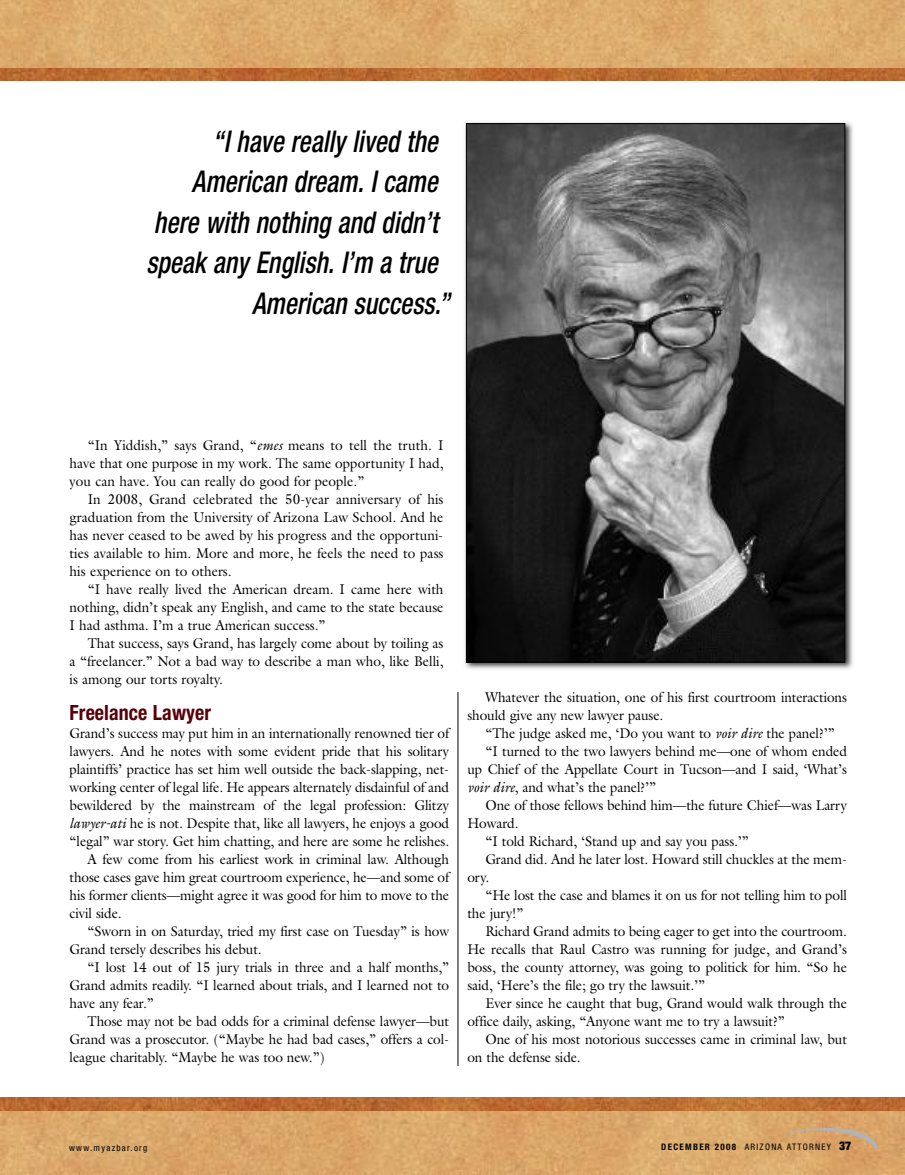
<style>
.page{position:relative;width:905px;height:1175px;background:#fff}
.page>*{position:absolute;margin:0;border:0;box-sizing:border-box;transform-origin:0 0}
.t1{font:italic 500 condensed 30px "Helvetica Neue";letter-spacing:.005em;color:#000;scale:.86 1}
.t2{font:700 condensed 21px "Helvetica Neue";letter-spacing:.005em;color:#58000a;scale:.95 1}
.t3{font:14.25px/18px "Galliard";letter-spacing:-.005em;color:#000;text-align:justify;scale:.95 1}
.t4{font:condensed 9px "Helvetica Neue";letter-spacing:.145em;color:#000}
.s1{font-style:italic}
.s2{font-weight:700}
.s3{font-weight:900;font-size:12px}
</style>
<div class="page">
<img style="left:0;top:1097px;width:904px;height:14px">
<img style="left:0;top:1111px;width:904px;height:63px">
<svg style="left:786px;top:1117px;width:94px;height:35px;background:#d5a46e"></svg>
<img style="left:0;top:67px;width:904px;height:13px">
<img style="left:0;top:0;width:904px;height:67px">
<hr style="left:457px;top:692px;width:1px;height:374px;background:#000">
<img style="left:465px;top:122px;width:388px;height:547px">
<img style="left:468px;top:125px;width:375px;height:535px">
<h1 class="t1" style="left:212px;top:130px;width:263px">“I have really lived the</h1>
<h1 class="t1" style="left:192px;top:171px;width:287px">American dream. I came</h1>
<h1 class="t1" style="left:154px;top:211px;width:332px">here with nothing and didn’t</h1>
<h1 class="t1" style="left:146px;top:252px;width:340px">speak any English. I’m a true</h1>
<h1 class="t1" style="left:252px;top:292px;width:231px">American success.”</h1>
<p class="t3" style="left:70px;top:436px;width:395px;text-indent:18px">“In Yiddish,” says Grand, “<span class="s1">emes</span> means to tell the truth. I have that one purpose in my work. The same opportunity I had, you can have. You can really do good for people.”</p>
<p class="t3" style="left:70px;top:490px;width:395px;text-indent:18px">In 2008, Grand celebrated the 50-year anniversary of his graduation from the University of Arizona Law School. And he has never ceased to be awed by his progress and the opportuni&shy;ties available to him. More and more, he feels the need to pass his experience on to others.</p>
<p class="t3" style="left:70px;top:580px;width:395px;text-indent:18px">“I have really lived the American dream. I came here with nothing, didn’t speak any English, and came to the state because I had asthma. I’m a true American success.”</p>
<p class="t3" style="left:70px;top:634px;width:395px;text-indent:18px">That success, says Grand, has largely come about by toiling as a “freelancer.” Not a bad way to describe a man who, like Belli, is among our torts royalty.</p>
<h2 class="t2" style="left:70px;top:705px;width:150px">Freelance Lawyer</h2>
<p class="t3" style="left:70px;top:724px;width:401px">Grand’s success may put him in an internationally renowned tier of</p>
<p class="t3" style="left:70px;top:742px;width:401px">lawyers. And he notes with some evident pride that his solitary</p>
<p class="t3" style="left:70px;top:760px;width:401px">plaintiffs’ practice has set him well outside the back-slapping, net-</p>
<p class="t3" style="left:70px;top:778px;width:401px">working center of legal life. He appears alternately disdainful of and</p>
<p class="t3" style="left:70px;top:796px;width:401px">bewildered by the mainstream of the legal profession: Glitzy</p>
<p class="t3" style="left:70px;top:814px;width:401px"><span class="s1">lawyer-ati</span> he is not. Despite that, like all lawyers, he enjoys a good</p>
<p class="t3" style="left:70px;top:832px;width:401px">“legal” war story. Get him chatting, and here are some he relishes.</p>
<p class="t3" style="left:88px;top:850px;width:382px">A few come from his earliest work in criminal law. Although</p>
<p class="t3" style="left:70px;top:868px;width:401px">those cases gave him great courtroom experience, he—and some of</p>
<p class="t3" style="left:70px;top:886px;width:401px">his former clients—might agree it was good for him to move to the</p>
<p class="t3" style="left:70px;top:904px;width:56px">civil side.</p>
<p class="t3" style="left:88px;top:922px;width:382px">“Sworn in on Saturday, tried my first case on Tuesday” is how</p>
<p class="t3" style="left:70px;top:940px;width:204px">Grand tersely describes his debut.</p>
<p class="t3" style="left:88px;top:958px;width:382px">“I lost 14 out of 15 jury trials in three and a half months,”</p>
<p class="t3" style="left:70px;top:976px;width:401px">Grand admits readily. “I learned about trials, and I learned not to</p>
<p class="t3" style="left:70px;top:994px;width:90px">have any fear.”</p>
<p class="t3" style="left:88px;top:1012px;width:382px">Those may not be bad odds for a criminal defense lawyer—but</p>
<p class="t3" style="left:70px;top:1030px;width:401px">Grand was a prosecutor. (“Maybe he had bad cases,” offers a col-</p>
<p class="t3" style="left:70px;top:1048px;width:270px">league charitably. “Maybe he was too new.”)</p>
<p class="t3" style="left:467px;top:688px;width:401px;text-indent:18px">Whatever the situation, one of his first courtroom interactions should give any new lawyer pause.</p>
<p class="t3" style="left:485px;top:724px;width:369px">“The judge asked me, ‘Do you want to <span class="s1">voir dire</span> the panel?’”</p>
<p class="t3" style="left:485px;top:742px;width:382px">“I turned to the two lawyers behind me—one of whom ended</p>
<p class="t3" style="left:467px;top:760px;width:401px">up Chief of the Appellate Court in Tucson—and I said, ‘What’s</p>
<p class="t3" style="left:467px;top:778px;width:200px"><span class="s1">voir dire</span>, and what’s the panel?’”</p>
<p class="t3" style="left:485px;top:796px;width:382px">One of those fellows behind him—the future Chief—was Larry</p>
<p class="t3" style="left:467px;top:814px;width:55px">Howard.</p>
<p class="t3" style="left:485px;top:832px;width:279px">“I told Richard, ‘Stand up and say you pass.’”</p>
<p class="t3" style="left:485px;top:850px;width:382px">Grand did. And he later lost. Howard still chuckles at the mem-</p>
<p class="t3" style="left:467px;top:868px;width:24px">ory.</p>
<p class="t3" style="left:485px;top:886px;width:382px">“He lost the case and blames it on us for not telling him to poll</p>
<p class="t3" style="left:467px;top:904px;width:61px">the jury!”</p>
<p class="t3" style="left:485px;top:922px;width:382px">Richard Grand admits to being eager to get into the courtroom.</p>
<p class="t3" style="left:467px;top:940px;width:401px">He recalls that Raul Castro was running for judge, and Grand’s</p>
<p class="t3" style="left:467px;top:958px;width:401px">boss, the county attorney, was going to politick for him. “So he</p>
<p class="t3" style="left:467px;top:976px;width:252px">said, ‘Here’s the file; go try the lawsuit.’”</p>
<p class="t3" style="left:485px;top:994px;width:382px">Ever since he caught that bug, Grand would walk through the</p>
<p class="t3" style="left:467px;top:1012px;width:335px">office daily, asking, “Anyone want me to try a lawsuit?”</p>
<p class="t3" style="left:485px;top:1030px;width:382px">One of his most notorious successes came in criminal law, but</p>
<p class="t3" style="left:467px;top:1048px;width:121px">on the defense side.</p>
<p class="t4" style="left:69px;top:1144px;width:80px">www.myazbar.org</p>
<p class="t4" style="left:661px;top:1143px;width:192px"><span class="s2">DECEMBER 2008</span> ARIZONA ATTORNEY <span class="s3">37</span></p>
</div>
